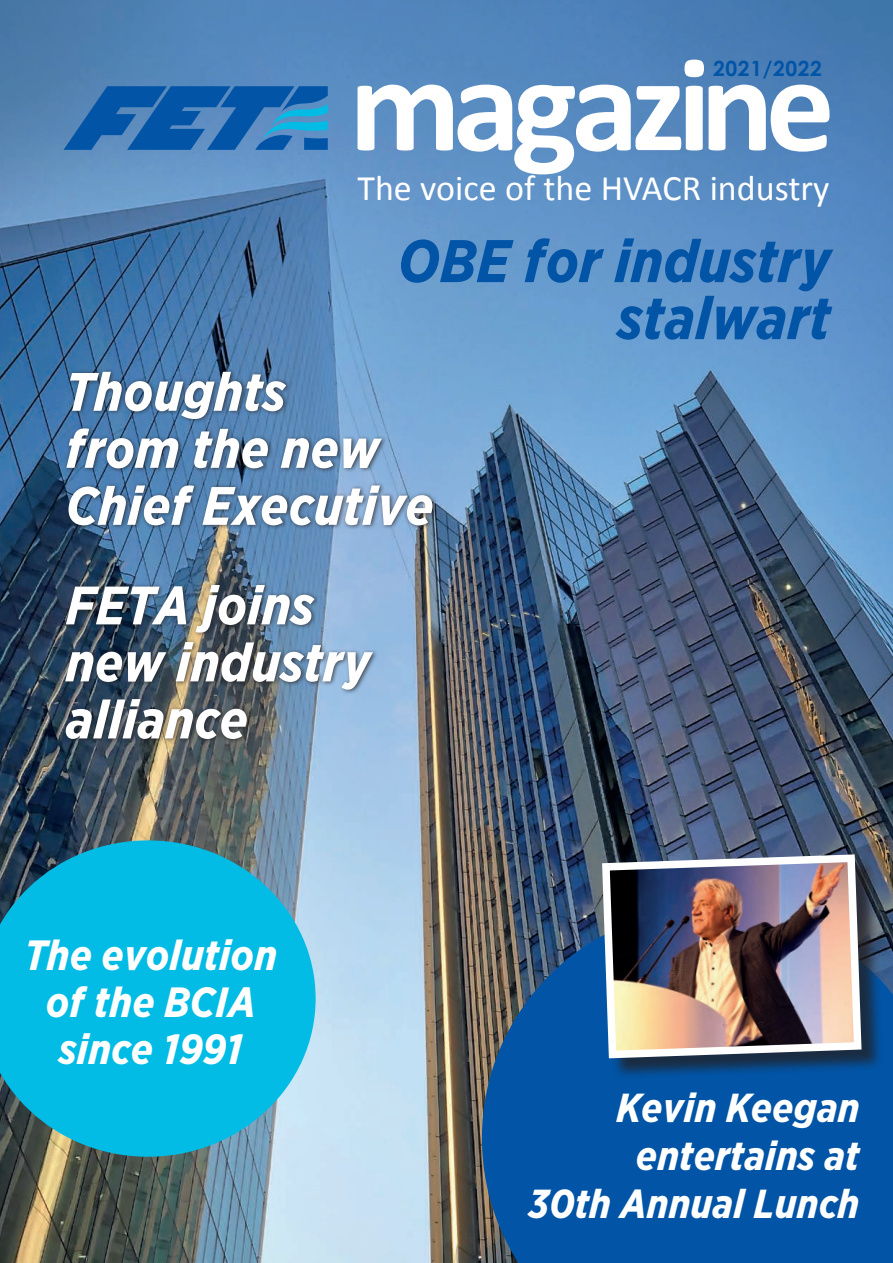
<style>
.page{position:relative;width:893px;height:1263px;background:#fff}
.page>*{position:absolute;margin:0;border:0;box-sizing:border-box;transform-origin:0 0}
.t1{font:italic 700 60px/57px "Gotham Narrow";color:#0154a6;text-align:right}
.t2{font:italic 700 54px/57px "Gotham Narrow";color:#fff}
.t3{font:italic 700 42.3px/47.4px "Gotham Narrow";color:#fff;text-align:center}
.t4{font:italic 700 40.5px/48px "Gotham Narrow";color:#fff;text-align:right}
.t5{font:36px "Calibri";color:#fff}
.t6{font:700 21px "Century Gothic";letter-spacing:.03em;color:#0154a6}
</style>
<div class="page">
<img style="left:0;top:0;width:893px;height:1263px">
<svg style="left:63px;top:86px;width:265px;height:64px;background:#226db1"></svg>
<svg style="left:358px;top:60px;width:471px;height:114px"></svg>
<svg style="left:482px;top:908px;width:411px;height:355px;background:#0c559d"></svg>
<svg style="left:0;top:840px;width:316px;height:317px;background:#18b2d6"></svg>
<div style="left:605px;top:857px;width:278px;height:223px;background:#231f20;opacity:.75"></div>
<img style="left:598px;top:850px;width:267px;height:212px">
<div style="left:62px;top:368px;width:376px;height:376px;background:#231f20;opacity:.75"></div>
<p class="t6" style="left:713px;top:55px;width:110px">2021/2022</p>
<p class="t5" style="left:358px;top:165px;width:473px">The voice of the HVACR industry</p>
<p class="t1" style="left:398px;top:232px;width:434px">OBE for industry stalwart</p>
<p class="t2" style="left:66px;top:363px;width:369px">Thoughts<br>from the new<br>Chief Executive</p>
<p class="t2" style="left:66px;top:577px;width:306px">FETA joins new industry alliance</p>
<p class="t3" style="left:25px;top:931px;width:254px">The evolution of the BCIA since 1991</p>
<p class="t4" style="left:528px;top:1083px;width:333px">Kevin Keegan entertains at<br>30th Annual Lunch</p>
</div>
